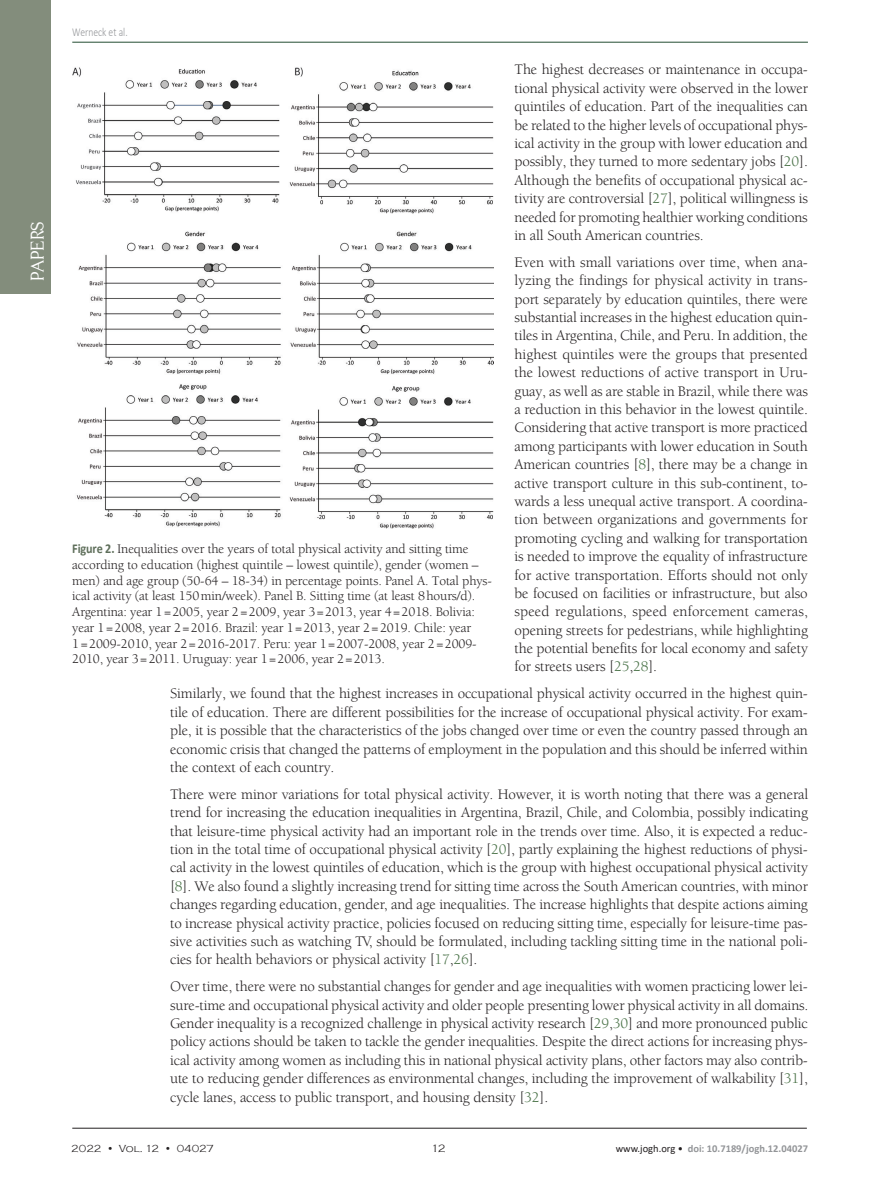
<style>
.page{position:relative;width:893px;height:1191px;background:#fff}
.page>*{position:absolute;margin:0;border:0;box-sizing:border-box;transform-origin:0 0}
.t1{font:18px "Centabel";color:#fff}
.Tekst_Osnovni{font:15px/18.5px "Berkeley Std";letter-spacing:-.01em;color:#231f20;text-align:justify}
.potpisi_slike{font:13.5px/15.8px "Berkeley Std";letter-spacing:-.01em;color:#231f20}
.t2{font:300 12px "Calibri";color:#939598;scale:.8 1}
.t3{font:300 10.95px "Copperplate Gothic";color:#231f20}
.t4{font:700 10.5px "Calibri";color:#939598}
.t5{font:300 10.5px "Copperplate Gothic";color:#231f20}
.s1{color:#477045}
.s2{font-family:"Calibri";font-weight:700;color:#5f6f5b}
.s3{font-weight:400;color:#231f20}
</style>
<div class="page">
<hr style="left:72px;top:1128px;width:735px;height:1px;background:#231f20">
<hr style="left:72px;top:42px;width:736px;height:1px;background:#244d32">
<div style="left:0;top:0;width:51px;height:293px;background:#838d7c"></div>
<img style="left:72px;top:67px;width:421px;height:461px">
<p class="t1" style="left:27px;top:281px;width:61px;rotate:-90deg">PAPERS</p>
<p class="t2" style="left:72px;top:25px;width:71px">Werneck et al.</p>
<p class="Tekst_Osnovni" style="left:514px;top:61px;width:295px">The highest decreases or maintenance in occupa&shy;tional physical activity were observed in the lower quintiles of education. Part of the inequalities can be related to the higher levels of occupational phys&shy;ical activity in the group with lower education and possibly, they turned to more sedentary jobs [<span class="s1">20</span>].<br>Although the benefits of occupational physical ac&shy;tivity are controversial [<span class="s1">27</span>], political willingness is needed for promoting healthier working conditions in all South American countries.</p>
<p class="Tekst_Osnovni" style="left:514px;top:253px;width:295px">Even with small variations over time, when ana&shy;lyzing the findings for physical activity in trans&shy;port separately by education quintiles, there were substantial increases in the highest education quin&shy;tiles in Argentina, Chile, and Peru. In addition, the highest quintiles were the groups that presented the lowest reductions of active transport in Uru&shy;guay, as well as are stable in Brazil, while there was a reduction in this behavior in the lowest quintile.<br>Considering that active transport is more practiced among participants with lower education in South American countries [<span class="s1">8</span>], there may be a change in active transport culture in this sub-continent, to&shy;wards a less unequal active transport. A coordina&shy;tion between organizations and governments for promoting cycling and walking for transportation is needed to improve the equality of infrastructure for active transportation. Efforts should not only be focused on facilities or infrastructure, but also speed regulations, speed enforcement cameras, opening streets for pedestrians, while highlighting the potential benefits for local economy and safety for streets users [<span class="s1">25</span>,<span class="s1">28</span>].</p>
<p class="Tekst_Osnovni" style="left:170px;top:684px;width:639px">Similarly, we found that the highest increases in occupational physical activity occurred in the highest quin&shy;tile of education. There are different possibilities for the increase of occupational physical activity. For exam&shy;ple, it is possible that the characteristics of the jobs changed over time or even the country passed through an economic crisis that changed the patterns of employment in the population and this should be inferred within the context of each country.</p>
<p class="Tekst_Osnovni" style="left:170px;top:785px;width:640px">There were minor variations for total physical activity. However, it is worth noting that there was a general trend for increasing the education inequalities in Argentina, Brazil, Chile, and Colombia, possibly indicating that leisure-time physical activity had an important role in the trends over time. Also, it is expected a reduc&shy;tion in the total time of occupational physical activity [<span class="s1">20</span>], partly explaining the highest reductions of physi&shy;cal activity in the lowest quintiles of education, which is the group with highest occupational physical activity [<span class="s1">8</span>]. We also found a slightly increasing trend for sitting time across the South American countries, with minor changes regarding education, gender, and age inequalities. The increase highlights that despite actions aiming to increase physical activity practice, policies focused on reducing sitting time, especially for leisure-time pas&shy;sive activities such as watching TV, should be formulated, including tackling sitting time in the national poli&shy;cies for health behaviors or physical activity [<span class="s1">17</span>,<span class="s1">26</span>].</p>
<p class="Tekst_Osnovni" style="left:170px;top:977px;width:640px">Over time, there were no substantial changes for gender and age inequalities with women practicing lower lei&shy;sure-time and occupational physical activity and older people presenting lower physical activity in all domains.<br>Gender inequality is a recognized challenge in physical activity research [<span class="s1">29</span>,<span class="s1">30</span>] and more pronounced public policy actions should be taken to tackle the gender inequalities. Despite the direct actions for increasing phys&shy;ical activity among women as including this in national physical activity plans, other factors may also contrib&shy;ute to reducing gender differences as environmental changes, including the improvement of walkability [<span class="s1">31</span>], cycle lanes, access to public transport, and housing density [<span class="s1">32</span>].</p>
<p class="potpisi_slike" style="left:72px;top:541px;width:421px"><span class="s2">Figure 2.</span> Inequalities over the years of total physical activity and sitting time according to education (highest quintile – lowest quintile), gender (women – men) and age group (50-64 – 18-34) in percentage points. Panel A. Total phys&shy;ical activity (at least 150min/week). Panel B. Sitting time (at least 8hours/d).<br>Argentina: year 1=2005, year 2=2009, year 3=2013, year 4=2018. Bolivia: year 1=2008, year 2=2016. Brazil: year 1=2013, year 2=2019. Chile: year 1=2009-2010, year 2=2016-2017. Peru: year 1=2007-2008, year 2=2009- 2010, year 3=2011. Uruguay: year 1=2006, year 2=2013.</p>
<p class="t5" style="left:71px;top:1142px;width:144px">2022 • Vol. 12 • 04027</p>
<p class="t3" style="left:431px;top:1142px;width:16px">12</p>
<p class="t4" style="left:616px;top:1141px;width:194px"><span class="s3">www.jogh.org •</span> doi: 10.7189/jogh.12.04027</p>
</div>
